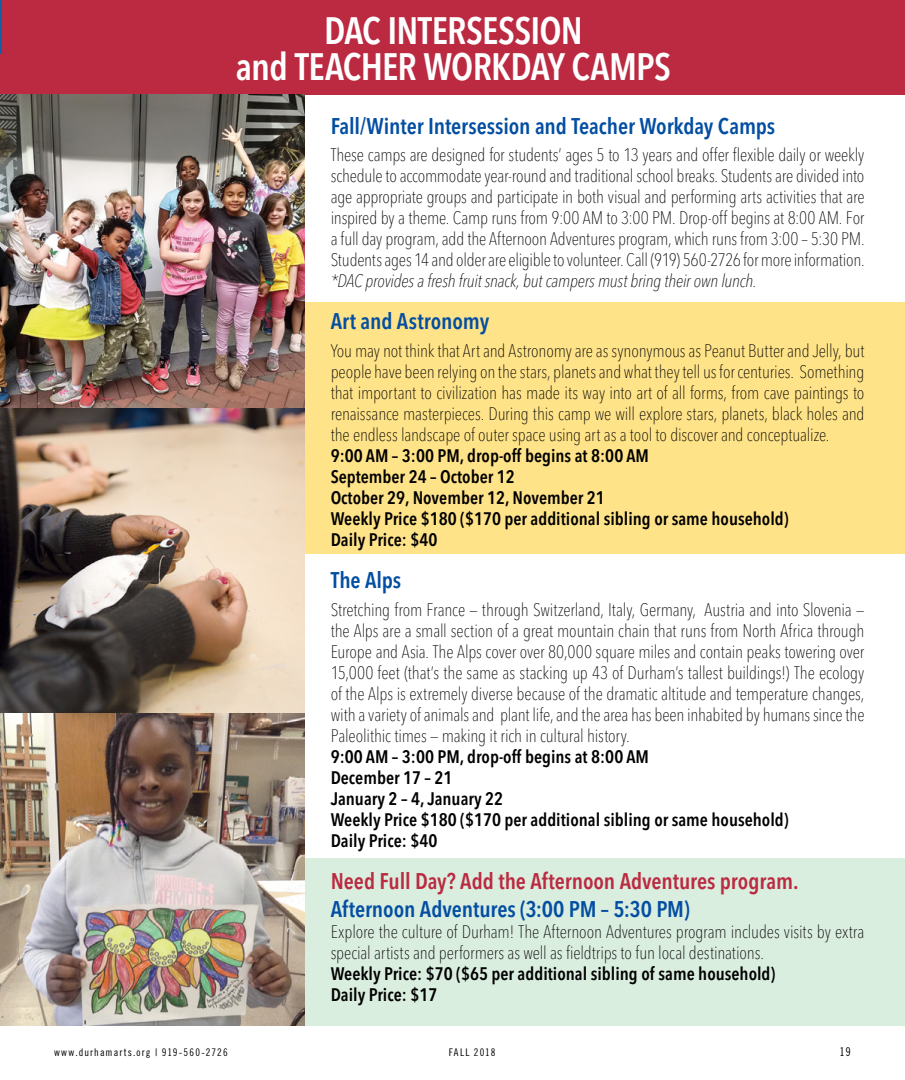
<style>
.page{position:relative;width:905px;height:1080px;background:#fff}
.page>*{position:absolute;margin:0;border:0;box-sizing:border-box;transform-origin:0 0}
.t1{font:600 condensed 37.8px/36.6px "Avenir Next LT Pro";letter-spacing:-.02em;color:#fff;text-align:center}
.t2{font:600 condensed 22.5px "Avenir Next LT Pro";letter-spacing:-.005em;color:#034ea2}
.t3{font:600 condensed 22.5px "Avenir Next LT Pro";letter-spacing:-.005em;color:#bb2a41}
.t4{font:100 condensed 18px/21px "Avenir Next LT Pro";letter-spacing:-.01em;color:#000;text-align:justify}
.t5{font:600 condensed 18px/21px "Avenir Next LT Pro";color:#000}
.t6{font:italic 100 condensed 18px "Avenir Next LT Pro";letter-spacing:-.015em;color:#000}
.t7{font:12px "Trade Gothic Cond Eighteen";color:#000}
.t8{font:10.5px "Trade Gothic Cond Eighteen";letter-spacing:.105em;color:#000}
</style>
<div class="page">
<div style="left:0;top:302px;width:904px;height:252px;background:#ffe388"></div>
<div style="left:0;top:859px;width:904px;height:167px;background:#daeedf"></div>
<div style="left:0;top:0;width:904px;height:95px;background:#bb2a41"></div>
<img style="left:0;top:95px;width:305px;height:313px">
<img style="left:0;top:408px;width:305px;height:618px">
<hr style="left:0;top:0;width:1px;height:54px;background:#115fa4">
<h1 class="t1" style="left:236px;top:12px;width:436px">DAC INTERSESSION<br>and TEACHER WORKDAY CAMPS</h1>
<p class="t2" style="left:330px;top:112px;width:446px">Fall/Winter Intersession and Teacher Workday Camps</p>
<p class="t4" style="left:330px;top:145px;width:535px">These camps are designed for students’ ages 5 to 13 years and offer flexible daily or weekly schedule to accommodate year-round and traditional school breaks. Students are divided into age appropriate groups and participate in both visual and performing arts activities that are inspired by a theme. Camp runs from 9:00 AM to 3:00 PM. Drop-off begins at 8:00 AM. For a full day program, add the Afternoon Adventures program, which runs from 3:00 – 5:30 PM.<br>Students ages 14 and older are eligible to volunteer. Call (919) 560-2726 for more information.</p>
<p class="t6" style="left:330px;top:270px;width:427px">*DAC provides a fresh fruit snack, but campers must bring their own lunch.</p>
<p class="t2" style="left:330px;top:308px;width:160px">Art and Astronomy</p>
<p class="t4" style="left:330px;top:340px;width:535px">You may not think that Art and Astronomy are as synonymous as Peanut Butter and Jelly, but people have been relying on the stars, planets and what they tell us for centuries. Something that important to civilization has made its way into art of all forms, from cave paintings to renaissance masterpieces. During this camp we will explore stars, planets, black holes and the endless landscape of outer space using art as a tool to discover and conceptualize.</p>
<p class="t5" style="left:330px;top:445px;width:459px">9:00 AM – 3:00 PM, drop-off begins at 8:00 AM<br>September 24 – October 12<br>October 29, November 12, November 21<br>Weekly Price $180 ($170 per additional sibling or same household)<br>Daily Price: $40</p>
<p class="t2" style="left:330px;top:567px;width:72px">The Alps</p>
<p class="t4" style="left:330px;top:599px;width:535px">Stretching from France — through Switzerland, Italy, Germany, Austria and into Slovenia — the Alps are a small section of a great mountain chain that runs from North Africa through Europe and Asia. The Alps cover over 80,000 square miles and contain peaks towering over 15,000 feet (that’s the same as stacking up 43 of Durham’s tallest buildings!) The ecology of the Alps is extremely diverse because of the dramatic altitude and temperature changes, with a variety of animals and plant life, and the area has been inhabited by humans since the Paleolithic times — making it rich in cultural history.</p>
<p class="t5" style="left:330px;top:746px;width:459px">9:00 AM – 3:00 PM, drop-off begins at 8:00 AM<br>December 17 – 21<br>January 2 – 4, January 22<br>Weekly Price $180 ($170 per additional sibling or same household)<br>Daily Price: $40</p>
<p class="t3" style="left:330px;top:867px;width:469px">Need Full Day? Add the Afternoon Adventures program.</p>
<p class="t2" style="left:330px;top:895px;width:360px">Afternoon Adventures (3:00 PM – 5:30 PM)</p>
<p class="t4" style="left:330px;top:921px;width:535px">Explore the culture of Durham! The Afternoon Adventures program includes visits by extra special artists and performers as well as fieldtrips to fun local destinations.</p>
<p class="t5" style="left:330px;top:963px;width:446px">Weekly Price: $70 ($65 per additional sibling of same household)<br>Daily Price: $17</p>
<p class="t8" style="left:54px;top:1046px;width:175px">www.durhamarts.org | 919-560-2726</p>
<p class="t8" style="left:449px;top:1046px;width:48px">FALL 2018</p>
<p class="t7" style="left:839px;top:1045px;width:13px">19</p>
</div>
